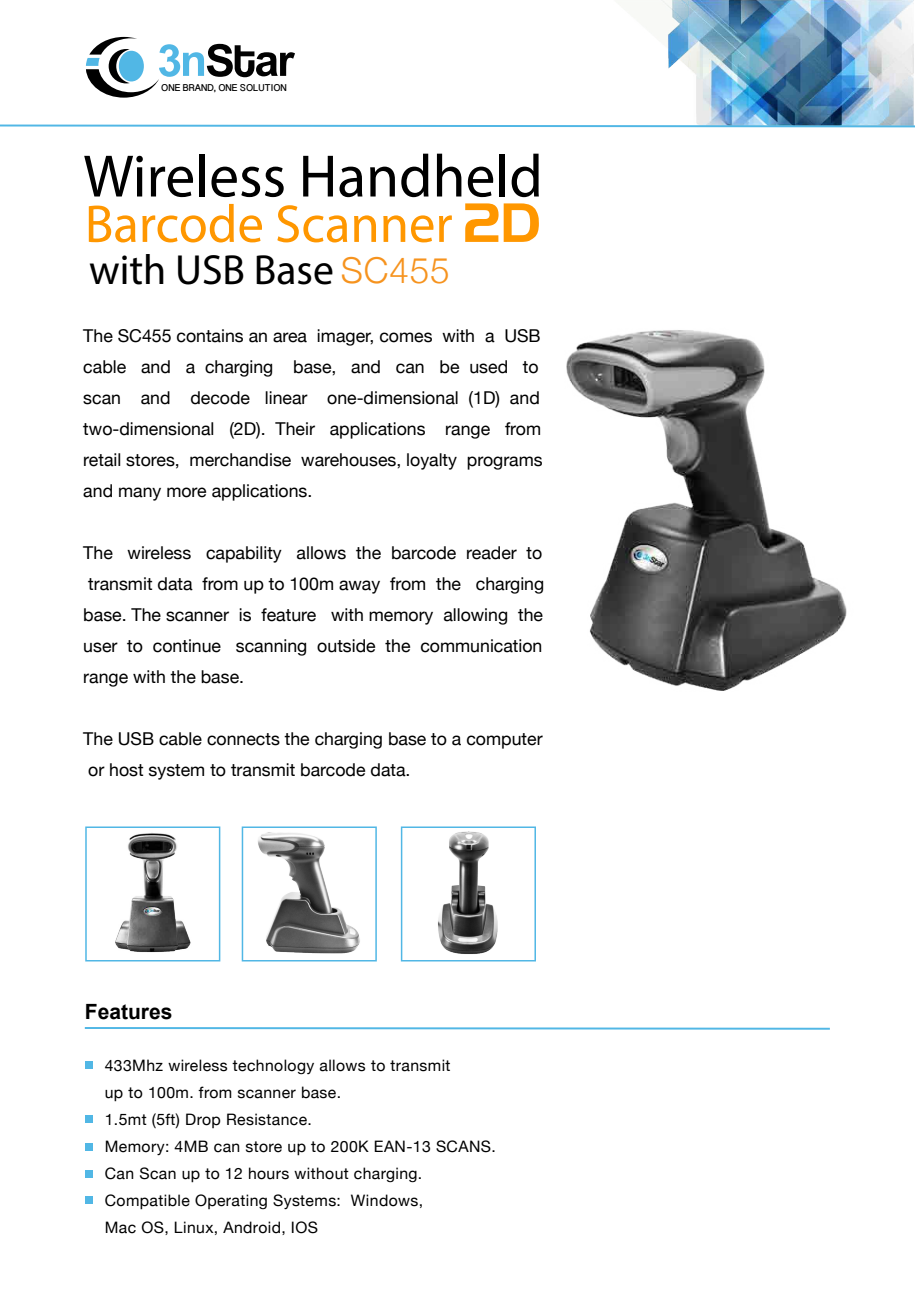
<style>
.page{position:relative;width:915px;height:1296px;background:#fff}
.page>*{position:absolute;margin:0;border:0;box-sizing:border-box;transform-origin:0 0}
.t1{font:60.3px "Myriad Pro";color:#000}
.t2{font:53.55px "Myriad Pro";color:#ff9700}
.t3{font:42.3px "Myriad Pro";color:#000}
.t4{font:700 21px "Arial";color:#000}
.t5{font:17.7px/31px "Helvetica Neue";color:#000}
.t6{font:15.75px/27px "Helvetica Neue";letter-spacing:.025em;color:#010101}
.t7{font:700 10.95px "Oriya Sangam MN";color:#000}
.s1{font-family:"Aero Regular SWFTE"}
.s2{font-family:"Helvetica Neue";font-weight:300;font-size:35.7px;color:#f6931e}
</style>
<div class="page">
<svg style="left:86px;top:37px;width:209px;height:61px"></svg>
<div style="left:119px;top:51px;width:25px;height:30px;background:#51b7e5;border-radius:50%"></div>
<img style="left:591px;top:0;width:323px;height:128px">
<svg style="left:0;top:125px;width:914px;height:2px;background:#62bce5"></svg>
<svg style="left:85px;top:1027px;width:744px;height:3px;background:#8ccfed"></svg>
<div style="left:85px;top:1061px;width:7px;height:8px;background:#51b7e5"></div>
<div style="left:85px;top:1115px;width:7px;height:8px;background:#51b7e5"></div>
<div style="left:85px;top:1144px;width:7px;height:7px;background:#51b7e5"></div>
<div style="left:85px;top:1171px;width:7px;height:7px;background:#51b7e5"></div>
<div style="left:85px;top:1196px;width:7px;height:8px;background:#51b7e5"></div>
<img style="left:566px;top:330px;width:281px;height:361px">
<img style="left:241px;top:826px;width:136px;height:136px">
<img style="left:400px;top:826px;width:136px;height:136px">
<img style="left:85px;top:826px;width:136px;height:136px">
<p class="t7" style="left:161px;top:80px;width:127px">ONE BRAND, ONE SOLUTION</p>
<h1 class="t1" style="left:83px;top:139px;width:461px">Wireless Handheld</h1>
<h2 class="t2" style="left:85px;top:191px;width:457px">Barcode Scanner <span class="s1">2D</span></h2>
<h3 class="t3" style="left:89px;top:243px;width:362px">with USB Base <span class="s2">SC455</span></h3>
<p class="t5" style="left:83px;top:321px;width:461px">The SC455 contains an area imager, comes with a USB cable and a charging base, and can be used to scan and decode linear one-dimensional (1D) and two-dimensional (2D). Their applications range from retail stores, merchandise warehouses, loyalty programs and many more applications.</p>
<p class="t5" style="left:83px;top:538px;width:462px;text-align:justify">The wireless capability allows the barcode reader to transmit data from up to 100m away from the charging base. The scanner is feature with memory allowing the user to continue scanning outside the communication range with the base.</p>
<p class="t5" style="left:83px;top:724px;width:460px">The USB cable connects the charging base to a computer or host system to transmit barcode data.</p>
<p class="t4" style="left:85px;top:998px;width:89px">Features</p>
<p class="t6" style="left:105px;top:1053px;width:392px">433Mhz wireless technology allows to transmit<br>up to 100m. from scanner base.<br>1.5mt (5ft) Drop Resistance.<br>Memory: 4MB can store up to 200K EAN-13 SCANS.<br>Can Scan up to 12 hours without charging.<br>Compatible Operating Systems: Windows,<br>Mac OS, Linux, Android, IOS</p>
</div>
